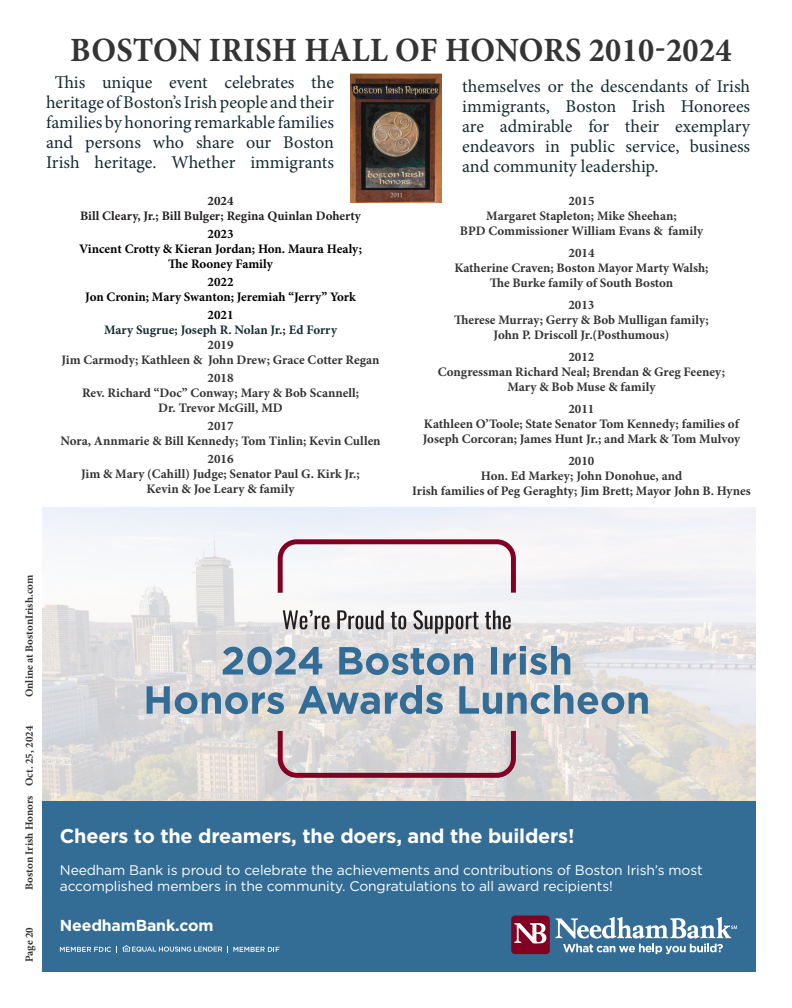
<style>
.page{position:relative;width:792px;height:1008px;background:#fff}
.page>*{position:absolute;margin:0;border:0;box-sizing:border-box;transform-origin:0 0}
.Honors_Head{font:700 34px "Minion Pro";letter-spacing:.01em;color:#343434;scale:.95 1}
.t1{font:700 19.8px "Gotham";letter-spacing:-.01em;color:#fff}
.t2{font:18px/20px "Minion Pro";color:#162c33;text-align:center}
.t3{font:700 15.9px "Gotham";letter-spacing:-.01em;color:#fff}
.t4{font:13.9px/16.7px "Gotham";letter-spacing:-.01em;color:#fff}
._25th_Body_Text{font:700 13px "Minion Pro";letter-spacing:-.005em;color:#343434}
.t5{font:700 13px "Minion Pro";letter-spacing:-.005em;color:#000}
.Caption{font:700 13px "Minion Pro";color:#231f20}
.t6{font:700 13px "Minion Pro";letter-spacing:-.01em;color:#172c34}
.t7{font:700 11px "Minion Pro";color:#343434}
</style>
<div class="page">
<svg style="left:42px;top:508px;width:714px;height:293px"></svg>
<div style="left:42px;top:801px;width:714px;height:171px;background:#336c95"></div>
<svg style="left:511px;top:916px;width:226px;height:38px"></svg>
<svg style="left:60px;top:947px;width:51px;height:5px"></svg>
<svg style="left:122px;top:945px;width:157px;height:8px"></svg>
<svg style="left:147px;top:685px;width:501px;height:29px;background:#9bafbe"></svg>
<svg style="left:223px;top:646px;width:347px;height:29px;background:#98adbe"></svg>
<svg style="left:283px;top:610px;width:228px;height:24px"></svg>
<svg style="left:275px;top:537px;width:243px;height:61px"></svg>
<svg style="left:275px;top:726px;width:243px;height:54px;background:#d1bfc2"></svg>
<img style="left:350px;top:73px;width:92px;height:130px">
<p class="Honors_Head" style="left:70px;top:26px;width:698px">BOSTON IRISH HALL OF HONORS 2010-2024</p>
<p class="t2" style="left:46px;top:72px;width:290px">This unique event celebrates the heritage of Boston’s Irish people and their families by honoring remarkable families and persons who share our Boston Irish heritage. Whether immigrants</p>
<p class="Caption" style="left:208px;top:191px;width:27px">2024</p>
<p class="Caption" style="left:80px;top:206px;width:283px">Bill Cleary, Jr.; Bill Bulger; Regina Quinlan Doherty</p>
<p class="t5" style="left:208px;top:224px;width:27px">2023</p>
<p class="t5" style="left:79px;top:239px;width:284px">Vincent Crotty &amp; Kieran Jordan; Hon. Maura Healy;</p>
<p class="t5" style="left:168px;top:254px;width:107px">The Rooney Family</p>
<p class="t5" style="left:208px;top:272px;width:27px">2022</p>
<p class="t5" style="left:85px;top:287px;width:272px">Jon Cronin; Mary Swanton; Jeremiah “Jerry” York</p>
<p class="t5" style="left:208px;top:305px;width:27px">2021</p>
<p class="t6" style="left:104px;top:320px;width:235px">Mary Sugrue; Joseph R. Nolan Jr.; Ed Forry</p>
<p class="_25th_Body_Text" style="left:208px;top:335px;width:27px">2019</p>
<p class="_25th_Body_Text" style="left:62px;top:350px;width:320px">Jim Carmody; Kathleen &amp; John Drew; Grace Cotter Regan</p>
<p class="_25th_Body_Text" style="left:208px;top:368px;width:27px">2018</p>
<p class="_25th_Body_Text" style="left:82px;top:383px;width:279px">Rev. Richard “Doc” Conway; Mary &amp; Bob Scannell;</p>
<p class="_25th_Body_Text" style="left:158px;top:398px;width:126px">Dr. Trevor McGill, MD</p>
<p class="_25th_Body_Text" style="left:208px;top:416px;width:27px">2017</p>
<p class="_25th_Body_Text" style="left:60px;top:431px;width:322px">Nora, Annmarie &amp; Bill Kennedy; Tom Tinlin; Kevin Cullen</p>
<p class="_25th_Body_Text" style="left:208px;top:449px;width:27px">2016</p>
<p class="_25th_Body_Text" style="left:81px;top:464px;width:280px">Jim &amp; Mary (Cahill) Judge; Senator Paul G. Kirk Jr.;</p>
<p class="_25th_Body_Text" style="left:147px;top:479px;width:150px">Kevin &amp; Joe Leary &amp; family</p>
<p class="t2" style="left:462px;top:77px;width:290px;text-align:justify">themselves or the descendants of Irish immigrants, Boston Irish Honorees are admirable for their exemplary endeavors in public service, business and community leadership.</p>
<p class="_25th_Body_Text" style="left:569px;top:191px;width:27px">2015</p>
<p class="_25th_Body_Text" style="left:486px;top:206px;width:192px">Margaret Stapleton; Mike Sheehan;</p>
<p class="_25th_Body_Text" style="left:460px;top:221px;width:245px">BPD Commissioner William Evans &amp; family</p>
<p class="_25th_Body_Text" style="left:569px;top:243px;width:27px">2014</p>
<p class="_25th_Body_Text" style="left:454px;top:258px;width:256px">Katherine Craven; Boston Mayor Marty Walsh;</p>
<p class="_25th_Body_Text" style="left:490px;top:273px;width:185px">The Burke family of South Boston</p>
<p class="_25th_Body_Text" style="left:568px;top:295px;width:27px">2013</p>
<p class="_25th_Body_Text" style="left:454px;top:310px;width:256px">Therese Murray; Gerry &amp; Bob Mulligan family;</p>
<p class="_25th_Body_Text" style="left:494px;top:325px;width:177px">John P. Driscoll Jr.(Posthumous)</p>
<p class="_25th_Body_Text" style="left:568px;top:347px;width:27px">2012</p>
<p class="_25th_Body_Text" style="left:438px;top:362px;width:289px">Congressman Richard Neal; Brendan &amp; Greg Feeney;</p>
<p class="_25th_Body_Text" style="left:507px;top:377px;width:150px">Mary &amp; Bob Muse &amp; family</p>
<p class="_25th_Body_Text" style="left:568px;top:399px;width:27px">2011</p>
<p class="_25th_Body_Text" style="left:424px;top:414px;width:316px">Kathleen O’Toole; State Senator Tom Kennedy; families of</p>
<p class="_25th_Body_Text" style="left:423px;top:429px;width:319px">Joseph Corcoran; James Hunt Jr.; and Mark &amp; Tom Mulvoy</p>
<p class="_25th_Body_Text" style="left:568px;top:451px;width:27px">2010</p>
<p class="_25th_Body_Text" style="left:481px;top:466px;width:203px">Hon. Ed Markey; John Donohue, and</p>
<p class="_25th_Body_Text" style="left:412px;top:481px;width:340px">Irish families of Peg Geraghty; Jim Brett; Mayor John B. Hynes</p>
<p class="t7" style="left:22px;top:697px;width:124px;rotate:-90deg">Online at BostonIrish.com</p>
<p class="t7" style="left:22px;top:890px;width:165px;rotate:-90deg">Boston Irish Honors Oct. 25, 2024</p>
<p class="t7" style="left:22px;top:962px;width:37px;rotate:-90deg">Page 20</p>
<p class="t1" style="left:60px;top:823px;width:516px">Cheers to the dreamers, the doers, and the builders!</p>
<p class="t4" style="left:60px;top:861px;width:644px">Needham Bank is proud to celebrate the achievements and contributions of Boston Irish’s most accomplished members in the community. Congratulations to all award recipients!</p>
<p class="t3" style="left:60px;top:915px;width:155px">NeedhamBank.com</p>
</div>
